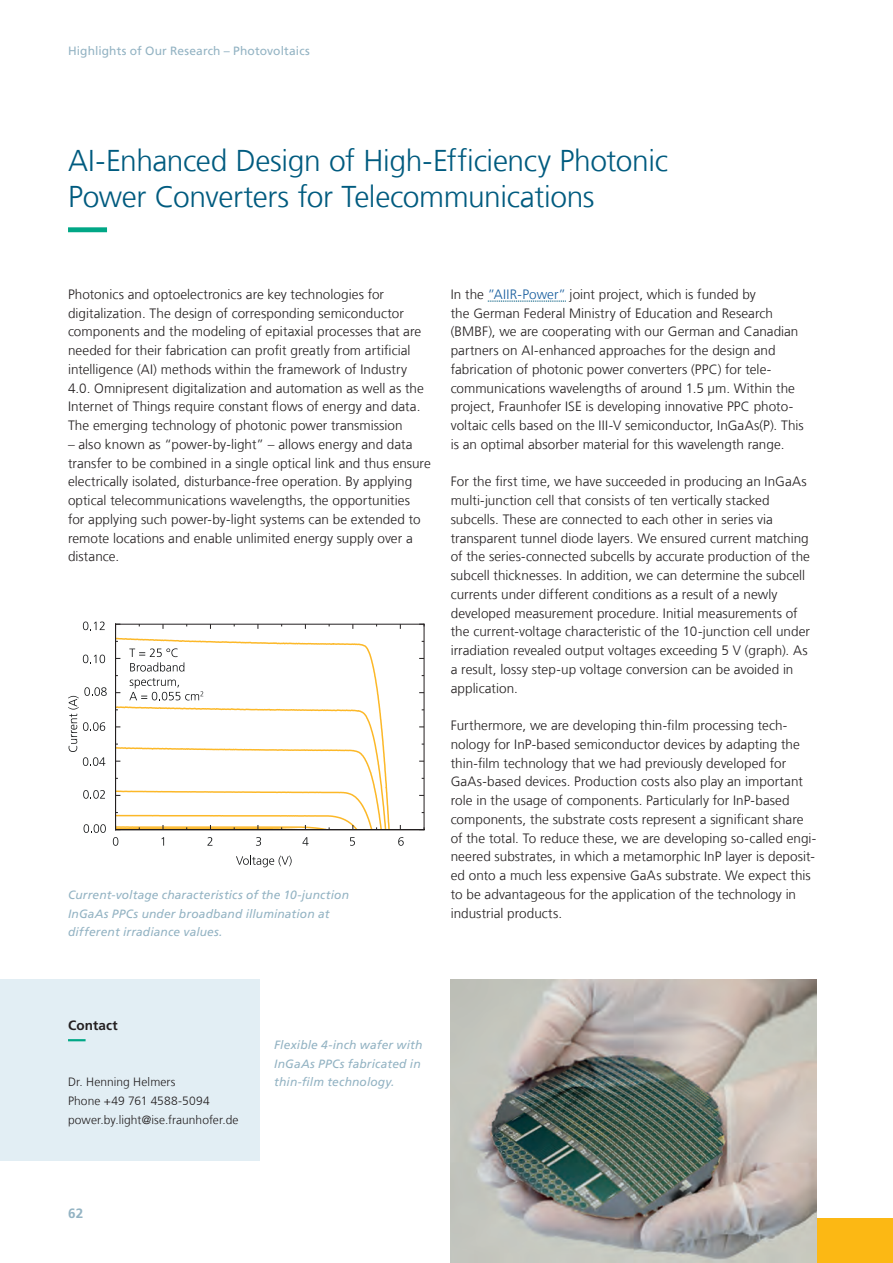
<style>
.page{position:relative;width:893px;height:1263px;background:#fff}
.page>*{position:absolute;margin:0;border:0;box-sizing:border-box;transform-origin:0 0}
.t1{font:300 30px/36px "Frutiger LT Com";letter-spacing:-.015em;color:#005b7f}
.t2{font:300 13.5px/18.8px "Frutiger LT Com";letter-spacing:.005em;color:#231f20}
.t3{font:700 13.5px "Frutiger LT Com";letter-spacing:.01em;color:#231f20}
.t4{font:700 13.5px "Frutiger LT Com";color:#93b3c3}
.t5{font:italic 12px/18.8px "Frutiger LT Com";letter-spacing:.015em;color:#93b3c3}
.t6{font:300 12px/18.8px "Frutiger LT Com";letter-spacing:.005em;color:#231f20}
.t7{font:12px "Frutiger LT Com";letter-spacing:.01em;color:#93b3c3}
.s1{color:#175d9e}
</style>
<div class="page">
<div style="left:816px;top:1218px;width:77px;height:45px;background:#fcb814"></div>
<svg style="left:68px;top:227px;width:39px;height:5px"></svg>
<div style="left:0;top:979px;width:259px;height:182px;background:#e2eef4"></div>
<svg style="left:68px;top:1039px;width:18px;height:2px"></svg>
<svg style="left:116px;top:637px;width:274px;height:192px"></svg>
<hr style="left:116px;top:829px;width:308px;height:1px;background:#231f20">
<hr style="left:116px;top:624px;width:308px;height:1px;background:#231f20">
<svg style="left:116px;top:825px;width:4px;height:4px"></svg>
<hr style="left:115px;top:624px;width:1px;height:206px;background:#231f20">
<hr style="left:424px;top:624px;width:1px;height:206px;background:#231f20">
<svg style="left:236px;top:855px;width:56px;height:12px"></svg>
<svg style="left:129px;top:648px;width:55px;height:23px"></svg>
<svg style="left:129px;top:678px;width:74px;height:22px"></svg>
<svg style="left:83px;top:621px;width:22px;height:9px"></svg>
<svg style="left:83px;top:655px;width:22px;height:8px"></svg>
<svg style="left:68px;top:687px;width:39px;height:79px"></svg>
<svg style="left:83px;top:790px;width:22px;height:9px"></svg>
<svg style="left:84px;top:824px;width:22px;height:9px"></svg>
<svg style="left:113px;top:837px;width:5px;height:9px"></svg>
<svg style="left:161px;top:837px;width:3px;height:9px"></svg>
<svg style="left:207px;top:837px;width:5px;height:9px"></svg>
<svg style="left:256px;top:837px;width:5px;height:9px"></svg>
<svg style="left:302px;top:837px;width:7px;height:9px"></svg>
<svg style="left:350px;top:837px;width:5px;height:9px"></svg>
<svg style="left:398px;top:837px;width:6px;height:9px"></svg>
<svg style="left:488px;top:301px;width:78px;height:1px"></svg>
<img style="left:451px;top:979px;width:365px;height:284px">
<p class="t7" style="left:68px;top:44px;width:243px">Highlights of Our Research – Photovoltaics</p>
<h1 class="t1" style="left:68px;top:143px;width:601px">AI-Enhanced Design of High-Efficiency Photonic<br>Power Converters for Telecommunications</h1>
<p class="t2" style="left:68px;top:285px;width:357px">Photonics and optoelectronics are key technologies for digitalization. The design of corresponding semiconductor components and the modeling of epitaxial processes that are needed for their fabrication can profit greatly from artificial intelligence (AI) methods within the framework of Industry 4.0. Omnipresent digitalization and automation as well as the Internet of Things require constant flows of energy and data.<br>The emerging technology of photonic power transmission</p>
<p class="t2" style="left:68px;top:435px;width:364px">– also known as “power-by-light” – allows energy and data transfer to be combined in a single optical link and thus ensure electrically isolated, disturbance-free operation. By applying optical telecommunications wavelengths, the opportunities<br>for applying such power-by-light systems can be extended to remote locations and enable unlimited energy supply over a distance.</p>
<p class="t5" style="left:68px;top:885px;width:282px">Current-voltage characteristics of the 10-junction<br>InGaAs PPCs under broadband illumination at different irradiance values.</p>
<p class="t2" style="left:451px;top:285px;width:354px">In the <span class="s1">”AIIR-Power”</span> joint project, which is funded by<br>the German Federal Ministry of Education and Research (BMBF), we are cooperating with our German and Canadian partners on AI-enhanced approaches for the design and fabrication of photonic power converters (PPC) for tele&shy;communications wavelengths of around 1.5 µm. Within the project, Fraunhofer ISE is developing innovative PPC photo&shy;voltaic cells based on the III-V semiconductor, InGaAs(P). This is an optimal absorber material for this wavelength range.</p>
<p class="t2" style="left:451px;top:472px;width:361px">For the first time, we have succeeded in producing an InGaAs multi-junction cell that consists of ten vertically stacked subcells. These are connected to each other in series via transparent tunnel diode layers. We ensured current matching of the series-connected subcells by accurate production of the subcell thicknesses. In addition, we can determine the subcell currents under different conditions as a result of a newly developed measurement procedure. Initial measurements of the current-voltage characteristic of the 10-junction cell under irradiation revealed output voltages exceeding 5 V (graph). As a result, lossy step-up voltage conversion can be avoided in application.</p>
<p class="t2" style="left:451px;top:716px;width:367px">Furthermore, we are developing thin-film processing tech&shy;nology for InP-based semiconductor devices by adapting the thin-film technology that we had previously developed for GaAs-based devices. Production costs also play an important role in the usage of components. Particularly for InP-based components, the substrate costs represent a significant share of the total. To reduce these, we are developing so-called engi&shy;neered substrates, in which a metamorphic InP layer is deposit&shy;ed onto a much less expensive GaAs substrate. We expect this to be advantageous for the application of the technology in industrial products.</p>
<p class="t3" style="left:68px;top:1017px;width:51px">Contact</p>
<p class="t6" style="left:68px;top:1073px;width:172px">Dr. Henning Helmers<br>Phone +49 761 4588-5094 power.by.light@ise.fraunhofer.de</p>
<p class="t4" style="left:68px;top:1205px;width:17px">62</p>
<p class="t5" style="left:274px;top:1035px;width:150px">Flexible 4-inch wafer with<br>InGaAs PPCs fabricated in thin-film technology.</p>
</div>
